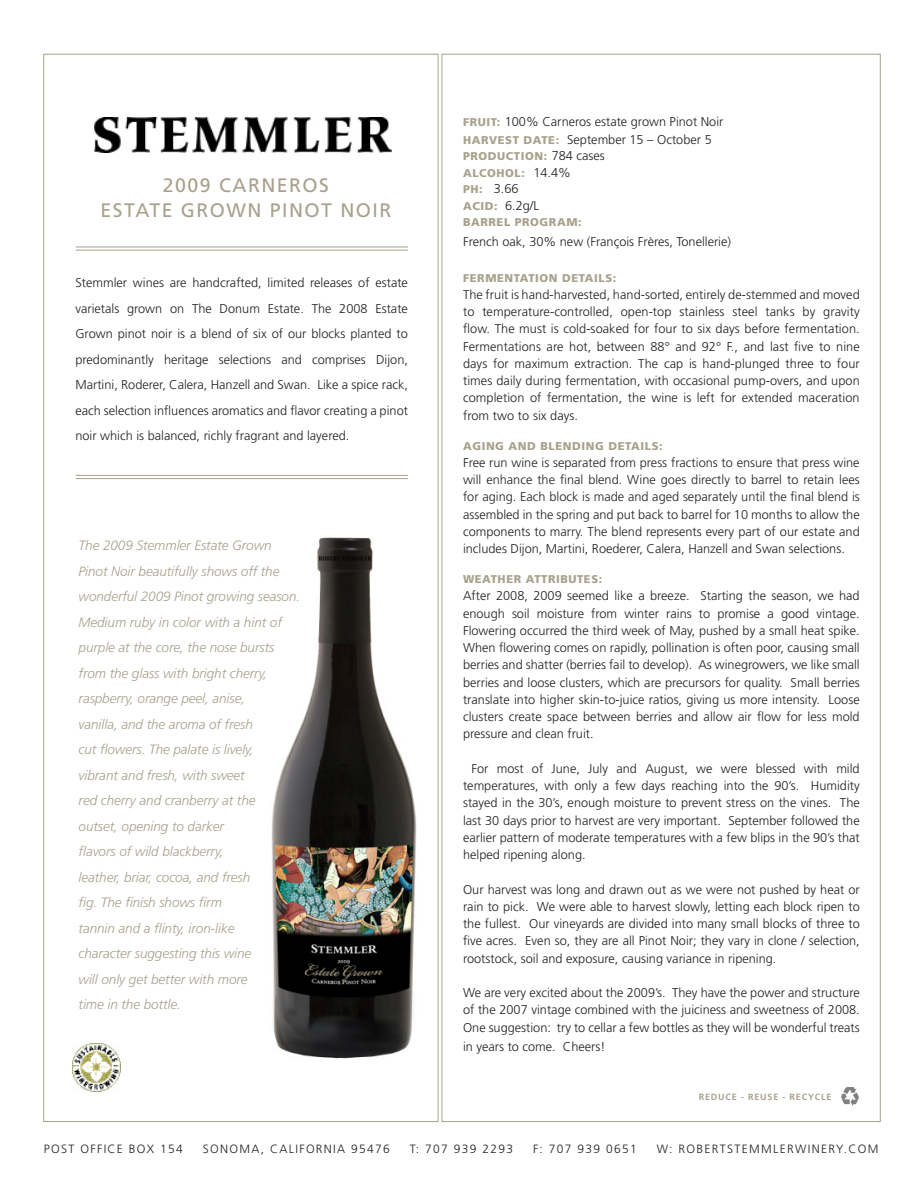
<style>
.page{position:relative;width:918px;height:1188px;background:#fff}
.page>*{position:absolute;margin:0;border:0;box-sizing:border-box;transform-origin:0 0}
.t1{font:19.5px "Frutiger";letter-spacing:.075em;color:#a8a18d}
.t2{font:italic 300 13.5px/25.5px "Frutiger";letter-spacing:-.005em;color:#a8a18d}
.t3{font:300 12.75px/17.2px "Frutiger";color:#231f20;text-align:justify}
.t4{font:300 12px "Frutiger";letter-spacing:.11em;color:#231f20}
.t5{font:900 11.25px "Frutiger";letter-spacing:.05em;color:#a8a18d}
.t6{font:700 9px "Frutiger";letter-spacing:.09em;color:#a8a18d}
.s1{font-weight:900;font-size:11.25px;color:#a8a18d}
.s2{font-weight:300;font-size:12.75px;color:#231f20}
</style>
<div class="page">
<img style="left:271px;top:537px;width:146px;height:522px">
<img style="left:72px;top:1044px;width:48px;height:48px">
<img style="left:841px;top:1088px;width:18px;height:18px">
<hr style="left:76px;top:250px;width:332px;height:1px;background:#a8a18d">
<hr style="left:76px;top:247px;width:332px;height:1px;background:#a8a18d">
<hr style="left:76px;top:478px;width:332px;height:1px;background:#a8a18d">
<hr style="left:76px;top:475px;width:332px;height:1px;background:#a8a18d">
<img style="left:95px;top:117px;width:297px;height:35px">
<p class="t1" style="left:163px;top:173px;width:168px">2009 CARNEROS</p>
<p class="t1" style="left:101px;top:199px;width:292px">ESTATE GROWN PINOT NOIR</p>
<p class="t3" style="left:75px;top:270px;width:334px;line-height:25.5px">Stemmler wines are handcrafted, limited releases of estate varietals grown on The Donum Estate. The 2008 Estate Grown pinot noir is a blend of six of our blocks planted to predominantly heritage selections and comprises Dijon, Martini, Roderer, Calera, Hanzell and Swan. Like a spice rack, each selection influences aromatics and flavor creating a pinot noir which is balanced, richly fragrant and layered.</p>
<p class="t2" style="left:79px;top:533px;width:223px">The 2009 Stemmler Estate Grown Pinot Noir beautifully shows off the wonderful 2009 Pinot growing season.<br>Medium ruby in color with a hint of purple at the core, the nose bursts from the glass with bright cherry, raspberry, orange peel, anise,</p>
<p class="t2" style="left:79px;top:711px;width:176px">vanilla, and the aroma of fresh</p>
<p class="t2" style="left:79px;top:737px;width:177px">cut flowers. The palate is lively,</p>
<p class="t2" style="left:79px;top:762px;width:168px">vibrant and fresh, with sweet</p>
<p class="t2" style="left:79px;top:788px;width:178px">red cherry and cranberry at the</p>
<p class="t2" style="left:79px;top:813px;width:147px">outset, opening to darker</p>
<p class="t2" style="left:79px;top:839px;width:147px">flavors of wild blackberry,</p>
<p class="t2" style="left:79px;top:864px;width:173px">leather, briar, cocoa, and fresh</p>
<p class="t2" style="left:79px;top:890px;width:145px">fig. The finish shows firm</p>
<p class="t2" style="left:79px;top:915px;width:157px">tannin and a flinty, iron-like</p>
<p class="t2" style="left:79px;top:941px;width:174px">character suggesting this wine</p>
<p class="t2" style="left:79px;top:966px;width:171px">will only get better with more</p>
<p class="t2" style="left:79px;top:992px;width:104px">time in the bottle.</p>
<p class="t3" style="left:463px;top:113px;width:262px"><span class="s1">FRUIT:</span> 100% Carneros estate grown Pinot Noir</p>
<p class="t3" style="left:463px;top:131px;width:250px"><span class="s1">HARVEST DATE:</span> September 15 – October 5</p>
<p class="t5" style="left:463px;top:149px;width:143px">PRODUCTION: <span class="s2">784 cases</span></p>
<p class="t5" style="left:463px;top:166px;width:109px">ALCOHOL: <span class="s2">14.4%</span></p>
<p class="t3" style="left:463px;top:180px;width:57px"><span class="s1">PH:</span> 3.66</p>
<p class="t3" style="left:463px;top:197px;width:78px"><span class="s1">ACID:</span> 6.2g/L</p>
<p class="t5" style="left:463px;top:215px;width:120px">BARREL PROGRAM:</p>
<p class="t3" style="left:463px;top:233px;width:270px">French oak, 30% new (François Frères, Tonellerie)</p>
<p class="t5" style="left:463px;top:271px;width:155px">FERMENTATION DETAILS:</p>
<p class="t3" style="left:463px;top:286px;width:398px">The fruit is hand-harvested, hand-sorted, entirely de-stemmed and moved to temperature-controlled, open-top stainless steel tanks by gravity flow. The must is cold-soaked for four to six days before fermentation.<br>Fermentations are hot, between 88° and 92° F., and last five to nine days for maximum extraction. The cap is hand-plunged three to four times daily during fermentation, with occasional pump-overs, and upon completion of fermentation, the wine is left for extended maceration from two to six days.</p>
<p class="t5" style="left:463px;top:439px;width:201px">AGING AND BLENDING DETAILS:</p>
<p class="t3" style="left:463px;top:454px;width:398px">Free run wine is separated from press fractions to ensure that press wine will enhance the final blend. Wine goes directly to barrel to retain lees for aging. Each block is made and aged separately until the final blend is assembled in the spring and put back to barrel for 10 months to allow the components to marry. The blend represents every part of our estate and includes Dijon, Martini, Roederer, Calera, Hanzell and Swan selections.</p>
<p class="t5" style="left:463px;top:572px;width:141px">WEATHER ATTRIBUTES:</p>
<p class="t3" style="left:463px;top:588px;width:398px">After 2008, 2009 seemed like a breeze. Starting the season, we had enough soil moisture from winter rains to promise a good vintage.<br>Flowering occurred the third week of May, pushed by a small heat spike.<br>When flowering comes on rapidly, pollination is often poor, causing small berries and shatter (berries fail to develop). As winegrowers, we like small berries and loose clusters, which are precursors for quality. Small berries translate into higher skin-to-juice ratios, giving us more intensity. Loose clusters create space between berries and allow air flow for less mold pressure and clean fruit.</p>
<p class="t3" style="left:463px;top:760px;width:398px;text-indent:8px">For most of June, July and August, we were blessed with mild temperatures, with only a few days reaching into the 90’s. Humidity stayed in the 30’s, enough moisture to prevent stress on the vines. The last 30 days prior to harvest are very important. September followed the earlier pattern of moderate temperatures with a few blips in the 90’s that helped ripening along.</p>
<p class="t3" style="left:463px;top:881px;width:398px">Our harvest was long and drawn out as we were not pushed by heat or rain to pick. We were able to harvest slowly, letting each block ripen to the fullest. Our vineyards are divided into many small blocks of three to five acres. Even so, they are all Pinot Noir; they vary in clone / selection, rootstock, soil and exposure, causing variance in ripening.</p>
<p class="t3" style="left:463px;top:984px;width:398px">We are very excited about the 2009’s. They have the power and structure of the 2007 vintage combined with the juiciness and sweetness of 2008.<br>One suggestion: try to cellar a few bottles as they will be wonderful treats</p>
<p class="t3" style="left:463px;top:1038px;width:144px">in years to come. Cheers!</p>
<p class="t6" style="left:699px;top:1091px;width:134px">REDUCE - REUSE - RECYCLE</p>
<p class="t4" style="left:44px;top:1142px;width:141px">POST OFFICE BOX 154</p>
<p class="t4" style="left:203px;top:1142px;width:189px">SONOMA, CALIFORNIA 95476</p>
<p class="t4" style="left:410px;top:1142px;width:105px">T: 707 939 2293</p>
<p class="t4" style="left:533px;top:1142px;width:105px">F: 707 939 0651</p>
<p class="t4" style="left:657px;top:1142px;width:223px">W: ROBERTSTEMMLERWINERY.COM</p>
</div>
